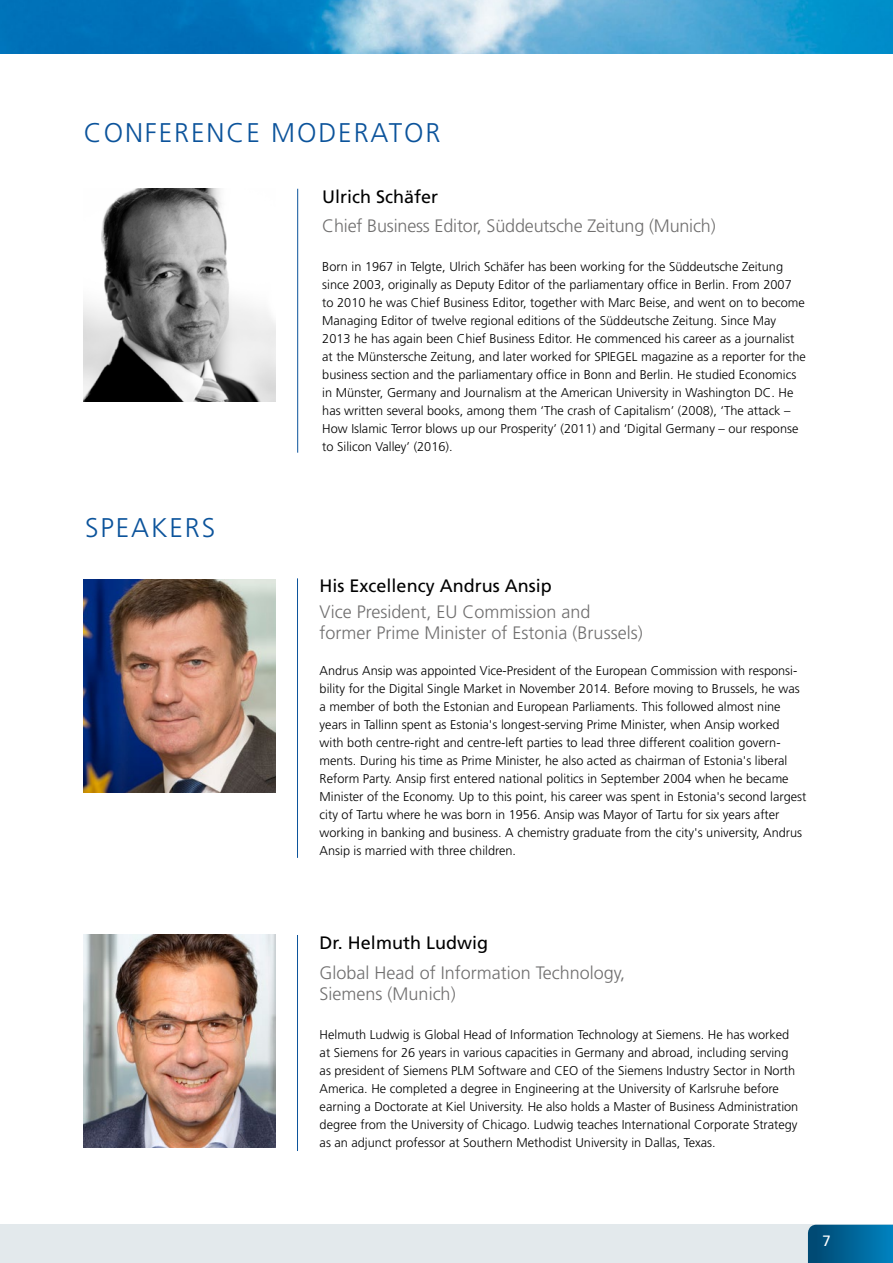
<style>
.page{position:relative;width:893px;height:1263px;background:#fff}
.page>*{position:absolute;margin:0;border:0;box-sizing:border-box;transform-origin:0 0}
.t1{font:300 27px "Frutiger";letter-spacing:.07em;color:#0b539b}
.t2{font:300 18px/21px "Frutiger";color:#706f6f}
.t3{font:18px "Frutiger";color:#000}
.t4{font:15px "Frutiger";color:#fff}
.t5{font:300 12.75px/18px "Frutiger";color:#000}
</style>
<div class="page">
<div style="left:0;top:1225px;width:893px;height:38px;background:#e3e9ec"></div>
<svg style="left:808px;top:1225px;width:85px;height:38px;background:#006497"></svg>
<img style="left:0;top:0;width:893px;height:53px">
<hr style="left:297px;top:189px;width:1px;height:264px;background:#0b539b">
<img style="left:84px;top:189px;width:191px;height:213px">
<hr style="left:297px;top:935px;width:1px;height:216px;background:#0b539b">
<img style="left:84px;top:935px;width:191px;height:213px">
<hr style="left:297px;top:578px;width:1px;height:280px;background:#0b539b">
<img style="left:84px;top:580px;width:191px;height:213px">
<h1 class="t1" style="left:84px;top:118px;width:358px">CONFERENCE MODERATOR</h1>
<h1 class="t1" style="left:85px;top:513px;width:132px">SPEAKERS</h1>
<h2 class="t3" style="left:322px;top:186px;width:118px">Ulrich Schäfer</h2>
<h2 class="t2" style="left:322px;top:215px;width:395px">Chief Business Editor, Süddeutsche Zeitung (Munich)</h2>
<p class="t5" style="left:322px;top:258px;width:485px">Born in 1967 in Telgte, Ulrich Schäfer has been working for the Süddeutsche Zeitung since 2003, originally as Deputy Editor of the parliamentary office in Berlin. From 2007 to 2010 he was Chief Business Editor, together with Marc Beise, and went on to become Managing Editor of twelve regional editions of the Süddeutsche Zeitung. Since May 2013 he has again been Chief Business Editor. He commenced his career as a journalist at the Münstersche Zeitung, and later worked for SPIEGEL magazine as a reporter for the business section and the parliamentary office in Bonn and Berlin. He studied Economics in Münster, Germany and Journalism at the American University in Washington DC. He has written several books, among them ‘The crash of Capitalism’ (2008), ‘The attack – How Islamic Terror blows up our Prosperity’ (2011) and ‘Digital Germany – our response to Silicon Valley’ (2016).</p>
<h2 class="t3" style="left:320px;top:575px;width:234px">His Excellency Andrus Ansip</h2>
<h2 class="t2" style="left:320px;top:601px;width:325px">Vice President, EU Commission and former Prime Minister of Estonia (Brussels)</h2>
<p class="t5" style="left:320px;top:662px;width:488px">Andrus Ansip was appointed Vice-President of the European Commission with responsi&shy;bility for the Digital Single Market in November 2014. Before moving to Brussels, he was a member of both the Estonian and European Parliaments. This followed almost nine years in Tallinn spent as Estonia's longest-serving Prime Minister, when Ansip worked with both centre-right and centre-left parties to lead three different coalition govern&shy;ments. During his time as Prime Minister, he also acted as chairman of Estonia's liberal Reform Party. Ansip first entered national politics in September 2004 when he became Minister of the Economy. Up to this point, his career was spent in Estonia's second largest city of Tartu where he was born in 1956. Ansip was Mayor of Tartu for six years after working in banking and business. A chemistry graduate from the city's university, Andrus Ansip is married with three children.</p>
<h2 class="t3" style="left:320px;top:932px;width:170px">Dr. Helmuth Ludwig</h2>
<h2 class="t2" style="left:320px;top:962px;width:307px">Global Head of Information Technology,<br>Siemens (Munich)</h2>
<p class="t5" style="left:320px;top:1025px;width:480px">Helmuth Ludwig is Global Head of Information Technology at Siemens. He has worked at Siemens for 26 years in various capacities in Germany and abroad, including serving as president of Siemens PLM Software and CEO of the Siemens Industry Sector in North America. He completed a degree in Engineering at the University of Karlsruhe before earning a Doctorate at Kiel University. He also holds a Master of Business Administration degree from the University of Chicago. Ludwig teaches International Corporate Strategy as an adjunct professor at Southern Methodist University in Dallas, Texas.</p>
<p class="t4" style="left:822px;top:1232px;width:10px">7</p>
</div>
